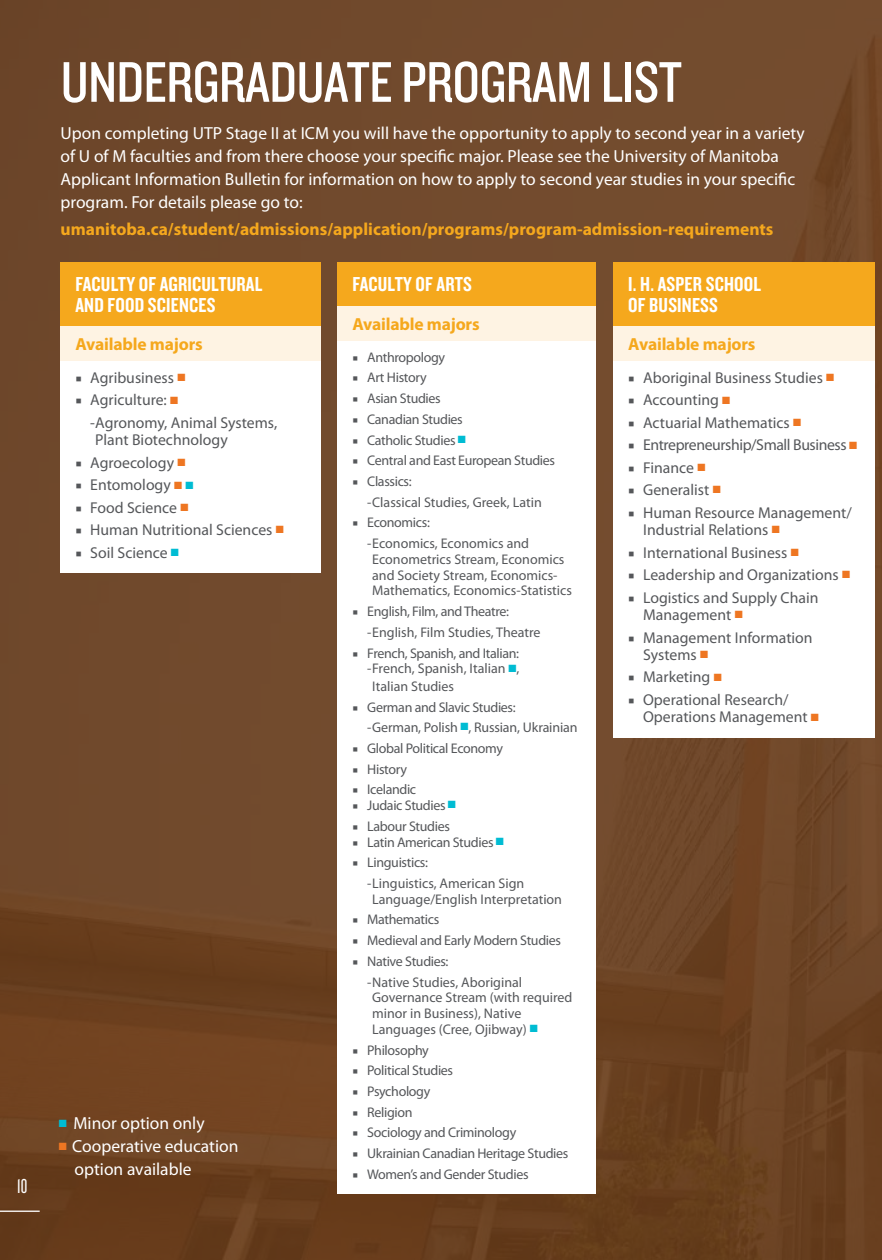
<style>
.page{position:relative;width:882px;height:1260px;background:#fff}
.page>*{position:absolute;margin:0;border:0;box-sizing:border-box;transform-origin:0 0}
.t1{font:59.5px "Knockout HTF29 Junior Liteweight";letter-spacing:-.01em;color:#fff}
.t2{font:21px/21px "Knockout HTF49 Liteweight";letter-spacing:.01em;color:#fff}
.t3{font:21px "Knockout HTF27 Junior Bantamwt";color:#fff}
.t4{font:17.5px/22.8px "Myriad Pro";color:#fff}
.t5{font:700 17.5px "Myriad Pro";color:#f5a81d}
.t6{font:15.75px/17.5px "Myriad Pro";color:#55575a}
.t7{font:15.75px "Myriad Pro";letter-spacing:-.025em;color:#55575a}
.t8{font:14px/20.7px "Myriad Pro";letter-spacing:-.025em;color:#55575a}
.t9{font:14px/15.8px "Myriad Pro";color:#55575a}
.t10{font:14px/20.7px "Myriad Pro";letter-spacing:-.005em;color:#55575a}
.s1{font-family:"Kepler Std"}
.s2{color:#ee7622}
.s3{color:#00bcd3}
</style>
<div class="page">
<div style="left:0;top:0;width:882px;height:1260px;background:linear-gradient(to bottom,#744d31,#6b4121)"></div>
<div style="left:61px;top:262px;width:260px;height:64px;background:#f5a81d"></div>
<div style="left:61px;top:326px;width:260px;height:35px;background:#fef3e3"></div>
<div style="left:61px;top:361px;width:260px;height:212px;background:#fff"></div>
<div style="left:337px;top:262px;width:259px;height:45px;background:#f5a81d"></div>
<div style="left:337px;top:307px;width:259px;height:34px;background:#fef3e3"></div>
<div style="left:337px;top:341px;width:259px;height:853px;background:#fff"></div>
<div style="left:613px;top:262px;width:262px;height:64px;background:#f5a81d"></div>
<div style="left:613px;top:326px;width:262px;height:35px;background:#fef3e3"></div>
<div style="left:613px;top:361px;width:262px;height:376px;background:#fff"></div>
<hr style="left:0;top:1211px;width:40px;height:1px;background:#fff">
<h2 class="t3" style="left:17px;top:1176px;width:12px">10</h2>
<h1 class="t1" style="left:61px;top:52px;width:623px">UNDERGRADUATE PROGRAM LIST</h1>
<p class="t4" style="left:61px;top:122px;width:746px">Upon completing UTP Stage II at ICM you will have the opportunity to apply to second year in a variety of U of M faculties and from there choose your specific major. Please see the University of Manitoba Applicant Information Bulletin for information on how to apply to second year studies in your specific program. For details please go to:</p>
<p class="t5" style="left:61px;top:218px;width:715px">umanitoba.ca/student/admissions/application/programs/program-admission-requirements</p>
<h2 class="t2" style="left:75px;top:274px;width:189px">FACULTY OF AGRICULTURAL<br>AND FOOD SCIENCES</h2>
<p class="t5" style="left:75px;top:332px;width:129px">Available majors</p>
<p class="t6" style="left:75px;top:369px;width:111px"><span class="s1">■</span> Agribusiness <span class="s2">■</span></p>
<p class="t6" style="left:90px;top:389px;width:188px;line-height:22.4px;text-indent:-15px"><span class="s1">■</span> Agriculture: <span class="s2">■<br></span>-Agronomy, Animal Systems,</p>
<p class="t6" style="left:95px;top:431px;width:134px">Plant Biotechnology</p>
<p class="t6" style="left:75px;top:454px;width:112px"><span class="s1">■</span> Agroecology <span class="s2">■</span></p>
<p class="t6" style="left:75px;top:476px;width:119px"><span class="s1">■</span> Entomology <span class="s2">■</span> <span class="s3">■</span></p>
<p class="t6" style="left:75px;top:498px;width:114px"><span class="s1">■</span> Food Science <span class="s2">■</span></p>
<p class="t6" style="left:75px;top:521px;width:210px"><span class="s1">■</span> Human Nutritional Sciences <span class="s2">■</span></p>
<p class="t6" style="left:75px;top:543px;width:105px"><span class="s1">■</span> Soil Science <span class="s3">■</span></p>
<p class="t4" style="left:59px;top:1112px;width:147px"><span class="s3">■</span> Minor option only</p>
<p class="t4" style="left:75px;top:1134px;width:165px;text-indent:-16px"><span class="s2">■</span> Cooperative education option available</p>
<h2 class="t2" style="left:352px;top:274px;width:121px">FACULTY OF ARTS</h2>
<p class="t5" style="left:352px;top:312px;width:129px">Available majors</p>
<p class="t8" style="left:352px;top:347px;width:94px"><span class="s1">■</span> Anthropology</p>
<p class="t8" style="left:352px;top:367px;width:76px"><span class="s1">■</span> Art History</p>
<p class="t8" style="left:352px;top:388px;width:90px"><span class="s1">■</span> Asian Studies</p>
<p class="t8" style="left:352px;top:409px;width:112px"><span class="s1">■</span> Canadian Studies</p>
<p class="t8" style="left:352px;top:429px;width:115px"><span class="s1">■</span> Catholic Studies <span class="s3">■</span></p>
<p class="t8" style="left:352px;top:450px;width:204px"><span class="s1">■</span> Central and East European Studies</p>
<p class="t9" style="left:367px;top:471px;width:176px;line-height:20.7px;text-indent:-15px"><span class="s1">■</span> Classics:<br>-Classical Studies, Greek, Latin</p>
<p class="t9" style="left:367px;top:512px;width:163px;line-height:20.7px;text-indent:-15px"><span class="s1">■</span> Economics:<br>-Economics, Economics and</p>
<p class="t9" style="left:372px;top:551px;width:201px">Econometrics Stream, Economics and Society Stream, Economics-<br>Mathematics, Economics-Statistics</p>
<p class="t8" style="left:367px;top:601px;width:175px;text-indent:-15px"><span class="s1">■</span> English, Film, and Theatre: -English, Film Studies, Theatre</p>
<p class="t8" style="left:352px;top:645px;width:169px;line-height:15.8px;text-align:right"><span class="s1">■</span> French, Spanish, and Italian: -French, Spanish, Italian <span class="s3">■</span>,</p>
<p class="t9" style="left:372px;top:678px;width:83px">Italian Studies</p>
<p class="t8" style="left:367px;top:696px;width:212px;text-indent:-15px"><span class="s1">■</span> German and Slavic Studies:<br>-German, Polish <span class="s3">■</span>, Russian, Ukrainian</p>
<p class="t8" style="left:352px;top:738px;width:152px"><span class="s1">■</span> Global Political Economy</p>
<p class="t8" style="left:352px;top:758px;width:56px"><span class="s1">■</span> History</p>
<p class="t8" style="left:352px;top:779px;width:65px"><span class="s1">■</span> Icelandic</p>
<p class="t8" style="left:352px;top:795px;width:105px"><span class="s1">■</span> Judaic Studies <span class="s3">■</span></p>
<p class="t8" style="left:352px;top:816px;width:99px"><span class="s1">■</span> Labour Studies</p>
<p class="t8" style="left:352px;top:831px;width:153px"><span class="s1">■</span> Latin American Studies <span class="s3">■</span></p>
<p class="t9" style="left:367px;top:852px;width:158px;line-height:20.7px;text-indent:-15px"><span class="s1">■</span> Linguistics:<br>-Linguistics, American Sign</p>
<p class="t9" style="left:372px;top:891px;width:191px">Language/English Interpretation</p>
<p class="t8" style="left:352px;top:909px;width:88px"><span class="s1">■</span> Mathematics</p>
<p class="t8" style="left:352px;top:930px;width:210px"><span class="s1">■</span> Medieval and Early Modern Studies</p>
<p class="t10" style="left:367px;top:951px;width:156px;text-indent:-15px"><span class="s1">■</span> Native Studies:<br>-Native Studies, Aboriginal</p>
<p class="t9" style="left:372px;top:990px;width:202px">Governance Stream (with required minor in Business), Native<br>Languages (Cree, Ojibway) <span class="s3">■</span></p>
<p class="t8" style="left:352px;top:1039px;width:78px"><span class="s1">■</span> Philosophy</p>
<p class="t8" style="left:352px;top:1060px;width:102px"><span class="s1">■</span> Political Studies</p>
<p class="t8" style="left:352px;top:1081px;width:80px"><span class="s1">■</span> Psychology</p>
<p class="t8" style="left:352px;top:1101px;width:62px"><span class="s1">■</span> Religion</p>
<p class="t8" style="left:352px;top:1122px;width:165px"><span class="s1">■</span> Sociology and Criminology</p>
<p class="t8" style="left:352px;top:1143px;width:218px"><span class="s1">■</span> Ukrainian Canadian Heritage Studies</p>
<p class="t8" style="left:352px;top:1164px;width:178px"><span class="s1">■</span> Women’s and Gender Studies</p>
<h2 class="t2" style="left:628px;top:274px;width:134px">I. H. ASPER SCHOOL<br>OF BUSINESS</h2>
<p class="t5" style="left:628px;top:332px;width:129px">Available majors</p>
<p class="t6" style="left:628px;top:369px;width:207px"><span class="s1">■</span> Aboriginal Business Studies <span class="s2">■</span></p>
<p class="t6" style="left:628px;top:391px;width:104px"><span class="s1">■</span> Accounting <span class="s2">■</span></p>
<p class="t6" style="left:628px;top:414px;width:174px"><span class="s1">■</span> Actuarial Mathematics <span class="s2">■</span></p>
<p class="t7" style="left:628px;top:435px;width:230px"><span class="s1">■</span> Entrepreneurship/Small Business <span class="s2">■</span></p>
<p class="t6" style="left:628px;top:458px;width:79px"><span class="s1">■</span> Finance <span class="s2">■</span></p>
<p class="t6" style="left:628px;top:481px;width:94px"><span class="s1">■</span> Generalist <span class="s2">■</span></p>
<p class="t6" style="left:643px;top:503px;width:210px;text-indent:-15px"><span class="s1">■</span> Human Resource Management/<br>Industrial Relations <span class="s2">■</span></p>
<p class="t6" style="left:628px;top:543px;width:172px"><span class="s1">■</span> International Business <span class="s2">■</span></p>
<p class="t6" style="left:628px;top:566px;width:223px"><span class="s1">■</span> Leadership and Organizations <span class="s2">■</span></p>
<p class="t6" style="left:643px;top:588px;width:177px;text-indent:-15px"><span class="s1">■</span> Logistics and Supply Chain<br>Management <span class="s2">■</span></p>
<p class="t6" style="left:643px;top:628px;width:171px;text-indent:-15px"><span class="s1">■</span> Management Information<br>Systems <span class="s2">■</span></p>
<p class="t6" style="left:628px;top:668px;width:95px"><span class="s1">■</span> Marketing <span class="s2">■</span></p>
<p class="t6" style="left:643px;top:691px;width:177px;text-indent:-15px"><span class="s1">■</span> Operational Research/<br>Operations Management <span class="s2">■</span></p>
</div>
